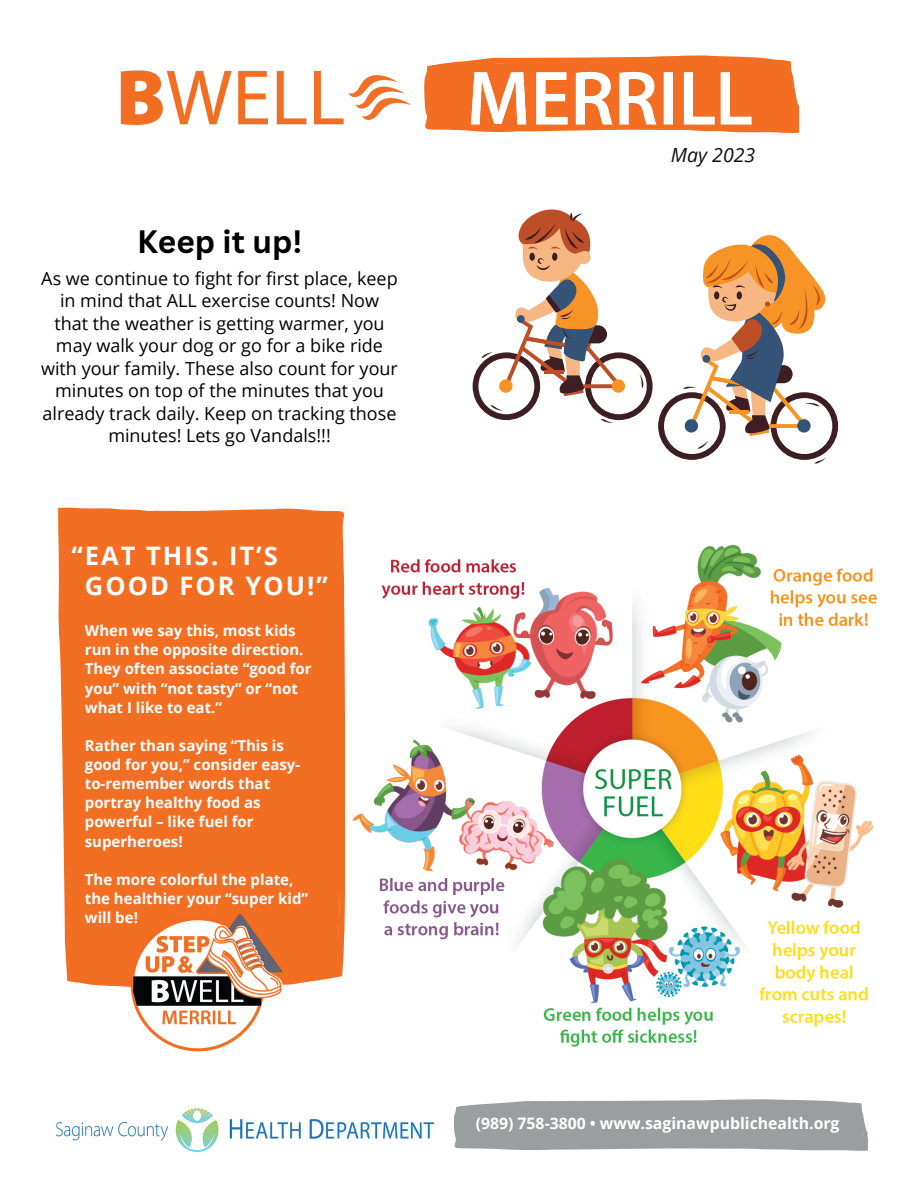
<style>
.page{position:relative;width:918px;height:1188px;background:#fff}
.page>*{position:absolute;margin:0;border:0;box-sizing:border-box;transform-origin:0 0}
.t1{font:700 31.65px "Canva Sans";color:#000}
.t2{font:700 25.5px "Open Sans";letter-spacing:.08em;color:#fff}
.t3{font:italic 19.5px "Open Sans";color:#101010}
.t4{font:18px/22.5px "Open Sans";color:#000;text-align:center}
.t5{font:700 15.75px "Open Sans";color:#fff}
.t6{font:700 15px/19.2px "Open Sans";color:#fff}
</style>
<div class="page">
<img style="left:352px;top:544px;width:525px;height:503px">
<div style="left:58px;top:507px;width:287px;height:479px;background:#f26e23"></div>
<img style="left:56px;top:1108px;width:377px;height:43px">
<svg style="left:454px;top:1099px;width:413px;height:52px;background:#a3a5a5"></svg>
<img style="left:101px;top:894px;width:202px;height:158px">
<svg style="left:776px;top:59px;width:23px;height:74px;background:#f48444"></svg>
<img style="left:120px;top:55px;width:656px;height:78px">
<svg style="left:473px;top:209px;width:365px;height:255px"></svg>
<p class="t1" style="left:137px;top:219px;width:167px">Keep it up!</p>
<p class="t4" style="left:41px;top:267px;width:358px">As we continue to fight for first place, keep in mind that ALL exercise counts! Now that the weather is getting warmer, you may walk your dog or go for a bike ride with your family. These also count for your minutes on top of the minutes that you already track daily. Keep on tracking those minutes! Lets go Vandals!!!</p>
<p class="t2" style="left:71px;top:538px;width:208px">“EAT THIS. IT’S</p>
<p class="t2" style="left:85px;top:567px;width:244px">GOOD FOR YOU!”</p>
<p class="t6" style="left:85px;top:621px;width:228px">When we say this, most kids run in the opposite direction.<br>They often associate “good for you” with “not tasty” or “not what I like to eat.”</p>
<p class="t6" style="left:85px;top:736px;width:217px">Rather than saying “This is good for you,” consider easy&shy;to-remember words that portray healthy food as powerful – like fuel for superheroes!</p>
<p class="t6" style="left:85px;top:869px;width:225px">The more colorful the plate, the healthier your “super kid” will be!</p>
<p class="t3" style="left:671px;top:141px;width:86px">May 2023</p>
<p class="t5" style="left:476px;top:1112px;width:365px">(989) 758-3800 • www.saginawpublichealth.org</p>
</div>
